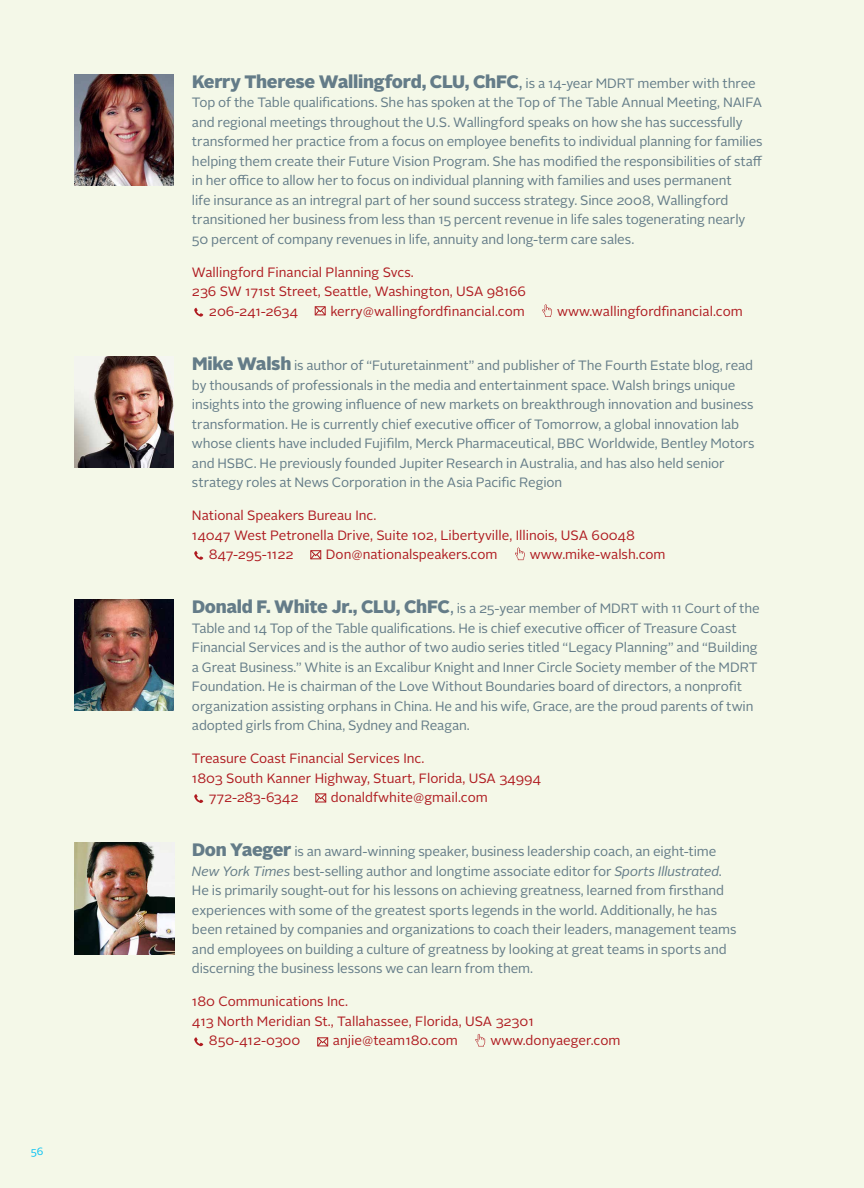
<style>
.page{position:relative;width:864px;height:1188px;background:#f4f8e8}
.page>*{position:absolute;margin:0;border:0;box-sizing:border-box;transform-origin:0 0}
.t1{font:900 18px "Alright Sans";letter-spacing:-.02em;color:#647c88}
.t2{font:13.5px/19.5px "Alright Sans";letter-spacing:-.01em;color:#647c88}
.t3{font:13.5px "Alright Sans";color:#af1b20}
.t4{font:13.5px "Alright Sans";letter-spacing:-.02em;color:#af1b20}
.t5{font:10.5px "Alright Sans";color:#00c0f3}
.s1{font-weight:400}
.s2{font-weight:400;font-size:13.5px}
.s3{font-weight:900;font-size:18px}
.s4{font-size:18px}
.s5{font-style:italic}
</style>
<div class="page">
<img style="left:74px;top:74px;width:100px;height:111px">
<svg style="left:194px;top:308px;width:9px;height:9px"></svg>
<svg style="left:314px;top:306px;width:12px;height:10px"></svg>
<svg style="left:542px;top:304px;width:10px;height:13px"></svg>
<img style="left:74px;top:356px;width:100px;height:111px">
<svg style="left:194px;top:551px;width:9px;height:9px"></svg>
<svg style="left:310px;top:550px;width:12px;height:10px"></svg>
<svg style="left:515px;top:548px;width:10px;height:12px"></svg>
<img style="left:74px;top:600px;width:100px;height:111px">
<svg style="left:194px;top:794px;width:9px;height:9px"></svg>
<svg style="left:315px;top:793px;width:12px;height:10px"></svg>
<img style="left:74px;top:843px;width:100px;height:111px">
<svg style="left:194px;top:1037px;width:9px;height:9px"></svg>
<svg style="left:317px;top:1037px;width:12px;height:10px"></svg>
<svg style="left:475px;top:1034px;width:10px;height:12px"></svg>
<p class="t5" style="left:31px;top:1144px;width:14px">56</p>
<h1 class="t1" style="left:192px;top:69px;width:565px">Kerry Therese Wallingford, CLU, ChFC<span class="s1">,</span> <span class="s2">is a 14-year MDRT member with three</span></h1>
<p class="t2" style="left:192px;top:93px;width:572px">Top of the Table qualifications. She has spoken at the Top of The Table Annual Meeting, NAIFA and regional meetings throughout the U.S. Wallingford speaks on how she has successfully transformed her practice from a focus on employee benefits to individual planning for families helping them create their Future Vision Program. She has modified the responsibilities of staff in her office to allow her to focus on individual planning with families and uses permanent<br>life insurance as an intregral part of her sound success strategy. Since 2008, Wallingford transitioned her business from less than 15 percent revenue in life sales togenerating nearly 50 percent of company revenues in life, annuity and long-term care sales.</p>
<p class="t3" style="left:192px;top:263px;width:223px">Wallingford Financial Planning Svcs.</p>
<p class="t3" style="left:192px;top:283px;width:336px">236 SW 171st Street, Seattle, Washington, USA 98166</p>
<p class="t3" style="left:209px;top:302px;width:91px">206-241-2634</p>
<p class="t3" style="left:330px;top:302px;width:196px">kerry@wallingfordfinancial.com</p>
<p class="t3" style="left:557px;top:302px;width:187px">www.wallingfordfinancial.com</p>
<p class="t2" style="left:192px;top:356px;width:564px"><span class="s3">Mike Walsh</span> is author of “Futuretainment” and publisher of The Fourth Estate blog, read by thousands of professionals in the media and entertainment space. Walsh brings unique insights into the growing influence of new markets on breakthrough innovation and business transformation. He is currently chief executive officer of Tomorrow, a global innovation lab whose clients have included Fujifilm, Merck Pharmaceutical, BBC Worldwide, Bentley Motors and HSBC. He previously founded Jupiter Research in Australia, and has also held senior strategy roles at News Corporation in the Asia Pacific Region</p>
<p class="t3" style="left:192px;top:506px;width:186px">National Speakers Bureau Inc.</p>
<p class="t3" style="left:192px;top:526px;width:444px">14047 West Petronella Drive, Suite 102, Libertyville, Illinois, USA 60048</p>
<p class="t3" style="left:209px;top:545px;width:86px">847-295-1122</p>
<p class="t3" style="left:326px;top:545px;width:173px">Don@nationalspeakers.com</p>
<p class="t3" style="left:530px;top:545px;width:137px">www.mike-walsh.com</p>
<p class="t2" style="left:192px;top:599px;width:569px"><span class="s3">Donald F. White Jr., CLU, ChFC</span><span class="s4">,</span> is a 25-year member of MDRT with 11 Court of the Table and 14 Top of the Table qualifications. He is chief executive officer of Treasure Coast Financial Services and is the author of two audio series titled “Legacy Planning” and “Building a Great Business.” White is an Excalibur Knight and Inner Circle Society member of the MDRT Foundation. He is chairman of the Love Without Boundaries board of directors, a nonprofit organization assisting orphans in China. He and his wife, Grace, are the proud parents of twin adopted girls from China, Sydney and Reagan.</p>
<p class="t3" style="left:192px;top:749px;width:234px">Treasure Coast Financial Services Inc.</p>
<p class="t3" style="left:192px;top:769px;width:351px">1803 South Kanner Highway, Stuart, Florida, USA 34994</p>
<p class="t4" style="left:209px;top:788px;width:91px">772-283-6342</p>
<p class="t3" style="left:331px;top:788px;width:158px">donaldfwhite@gmail.com</p>
<p class="t2" style="left:192px;top:842px;width:546px"><span class="s3">Don Yaeger</span> is an award-winning speaker, business leadership coach, an eight-time <span class="s5">New York Times</span> best-selling author and longtime associate editor for <span class="s5">Sports Illustrated</span>.<br>He is primarily sought-out for his lessons on achieving greatness, learned from firsthand experiences with some of the greatest sports legends in the world. Additionally, he has been retained by companies and organizations to coach their leaders, management teams and employees on building a culture of greatness by looking at great teams in sports and discerning the business lessons we can learn from them.</p>
<p class="t3" style="left:192px;top:993px;width:158px">180 Communications Inc.</p>
<p class="t3" style="left:192px;top:1012px;width:343px">413 North Meridian St., Tallahassee, Florida, USA 32301</p>
<p class="t3" style="left:209px;top:1032px;width:93px">850-412-0300</p>
<p class="t3" style="left:333px;top:1032px;width:127px">anjie@team180.com</p>
<p class="t3" style="left:490px;top:1032px;width:132px">www.donyaeger.com</p>
</div>
